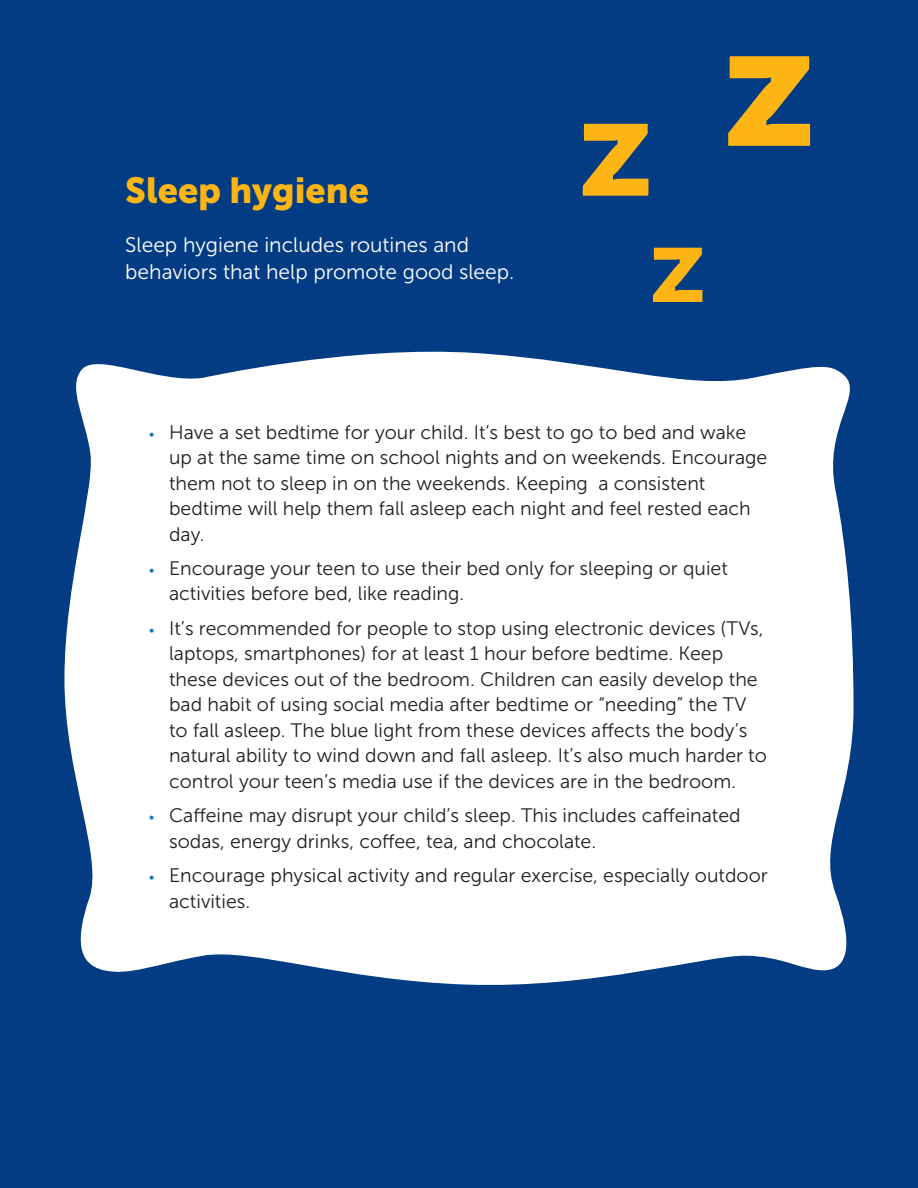
<style>
.page{position:relative;width:918px;height:1188px;background:#043c84}
.page>*{position:absolute;margin:0;border:0;box-sizing:border-box;transform-origin:0 0}
.t1{font:36px "Museo Sans 900";color:#fdb514}
.t2{font:21px/27px "Museo Sans 300";color:#fff}
.t3{font:19.5px/25.5px "Museo Sans 300";color:#231f20}
.s1{font-family:"Museo Sans 100";font-size:15px;color:#097ebb}
</style>
<div class="page">
<svg style="left:64px;top:351px;width:790px;height:634px;background:#eaeff5"></svg>
<svg style="left:728px;top:56px;width:83px;height:90px"></svg>
<svg style="left:652px;top:247px;width:51px;height:55px"></svg>
<svg style="left:582px;top:123px;width:67px;height:73px"></svg>
<p class="t1" style="left:125px;top:169px;width:245px">Sleep hygiene</p>
<p class="t2" style="left:125px;top:231px;width:391px">Sleep hygiene includes routines and behaviors that help promote good sleep.</p>
<p class="t3" style="left:169px;top:419px;width:600px;text-indent:-20px"><span class="s1">•</span> Have a set bedtime for your child. It’s best to go to bed and wake up at the same time on school nights and on weekends. Encourage them not to sleep in on the weekends. Keeping a consistent bedtime will help them fall asleep each night and feel rested each day.</p>
<p class="t3" style="left:169px;top:556px;width:560px;text-indent:-20px"><span class="s1">•</span> Encourage your teen to use their bed only for sleeping or quiet activities before bed, like reading.</p>
<p class="t3" style="left:169px;top:616px;width:599px;text-indent:-20px"><span class="s1">•</span> It’s recommended for people to stop using electronic devices (TVs, laptops, smartphones) for at least 1 hour before bedtime. Keep these devices out of the bedroom. Children can easily develop the bad habit of using social media after bedtime or “needing” the TV to fall asleep. The blue light from these devices affects the body’s natural ability to wind down and fall asleep. It’s also much harder to control your teen’s media use if the devices are in the bedroom.</p>
<p class="t3" style="left:169px;top:803px;width:573px;text-indent:-20px"><span class="s1">•</span> Caffeine may disrupt your child’s sleep. This includes caffeinated sodas, energy drinks, coffee, tea, and chocolate.</p>
<p class="t3" style="left:169px;top:863px;width:600px;text-indent:-20px"><span class="s1">•</span> Encourage physical activity and regular exercise, especially outdoor activities.</p>
</div>
